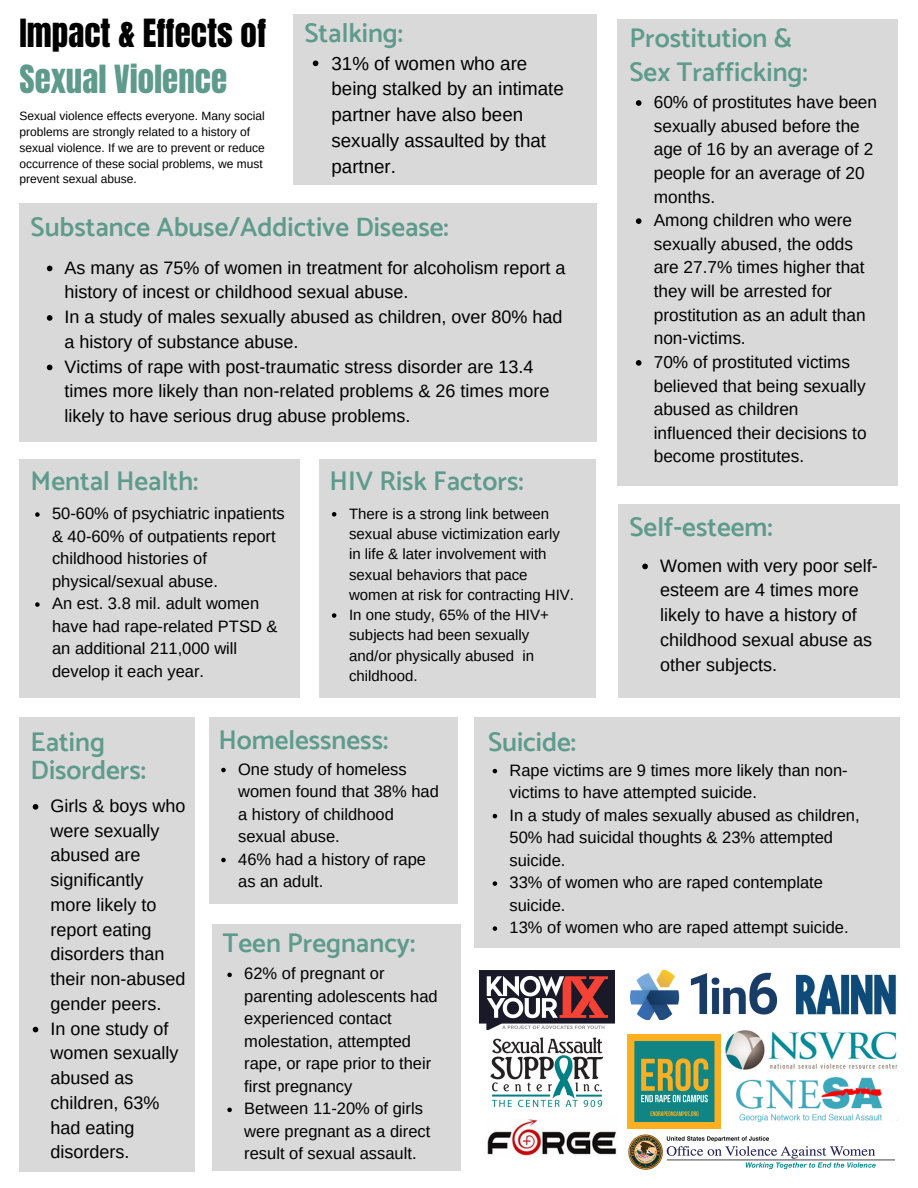
<style>
.page{position:relative;width:918px;height:1188px;background:#fff}
.page>*{position:absolute;margin:0;border:0;box-sizing:border-box;transform-origin:0 0}
.t1{font:33px "Anton";color:#000}
.t2{font:33px "Anton";color:#5e9b8c}
.t3{font:600 27px/33.8px "Catamaran";color:#5e9b8c}
.t4{font:18.75px/25.8px "Arimo";color:#000}
.t5{font:18px/24.8px "Arimo";color:#000}
.t6{font:17.25px/23.7px "Arimo";color:#000}
.t7{font:16.5px/22.5px "Arimo";color:#000}
.t8{font:15px/20.2px "Arimo";color:#000}
.t9{font:12px/15.8px "Arimo";color:#000}
</style>
<div class="page">
<div style="left:19px;top:203px;width:578px;height:238px;background:#d9d9d9"></div>
<div style="left:618px;top:19px;width:280px;height:467px;background:#d9d9d9"></div>
<div style="left:19px;top:459px;width:281px;height:239px;background:#d9d9d9"></div>
<div style="left:319px;top:459px;width:277px;height:239px;background:#d9d9d9"></div>
<div style="left:475px;top:718px;width:425px;height:230px;background:#d9d9d9"></div>
<div style="left:19px;top:718px;width:176px;height:454px;background:#d9d9d9"></div>
<div style="left:618px;top:504px;width:281px;height:193px;background:#d9d9d9"></div>
<div style="left:212px;top:925px;width:249px;height:246px;background:#d9d9d9"></div>
<div style="left:209px;top:718px;width:248px;height:186px;background:#d9d9d9"></div>
<svg style="left:47px;top:266px;width:5px;height:5px"></svg>
<svg style="left:47px;top:315px;width:5px;height:6px"></svg>
<svg style="left:47px;top:365px;width:5px;height:5px"></svg>
<svg style="left:493px;top:769px;width:4px;height:4px"></svg>
<svg style="left:493px;top:814px;width:4px;height:4px"></svg>
<svg style="left:493px;top:881px;width:4px;height:5px"></svg>
<svg style="left:493px;top:926px;width:4px;height:5px"></svg>
<svg style="left:227px;top:973px;width:5px;height:4px"></svg>
<svg style="left:227px;top:1108px;width:5px;height:4px"></svg>
<svg style="left:642px;top:564px;width:6px;height:5px"></svg>
<svg style="left:33px;top:804px;width:5px;height:6px"></svg>
<svg style="left:33px;top:1027px;width:5px;height:5px"></svg>
<svg style="left:35px;top:512px;width:5px;height:5px"></svg>
<svg style="left:35px;top:602px;width:5px;height:5px"></svg>
<svg style="left:332px;top:512px;width:4px;height:5px"></svg>
<svg style="left:332px;top:613px;width:4px;height:5px"></svg>
<div style="left:293px;top:14px;width:304px;height:171px;background:#d9d9d9"></div>
<svg style="left:221px;top:768px;width:5px;height:4px"></svg>
<svg style="left:221px;top:858px;width:5px;height:4px"></svg>
<svg style="left:636px;top:100px;width:6px;height:6px"></svg>
<svg style="left:636px;top:218px;width:6px;height:6px"></svg>
<svg style="left:636px;top:360px;width:6px;height:6px"></svg>
<svg style="left:313px;top:61px;width:5px;height:5px"></svg>
<img style="left:795px;top:974px;width:101px;height:41px">
<img style="left:725px;top:1030px;width:173px;height:40px">
<img style="left:630px;top:970px;width:146px;height:50px">
<img style="left:737px;top:1077px;width:161px;height:44px">
<img style="left:628px;top:1035px;width:93px;height:93px">
<img style="left:480px;top:970px;width:135px;height:60px">
<img style="left:487px;top:1119px;width:130px;height:38px">
<img style="left:628px;top:1134px;width:267px;height:36px">
<img style="left:490px;top:1037px;width:114px;height:71px">
<h1 class="t1" style="left:19px;top:10px;width:248px">Impact &amp; Effects of</h1>
<h1 class="t2" style="left:19px;top:56px;width:209px">Sexual Violence</h1>
<p class="t9" style="left:19px;top:108px;width:247px">Sexual violence effects everyone. Many social problems are strongly related to a history of sexual violence. If we are to prevent or reduce occurrence of these social problems, we must prevent sexual abuse.</p>
<h2 class="t3" style="left:304px;top:16px;width:100px">Stalking:</h2>
<p class="t4" style="left:332px;top:50px;width:234px">31% of women who are being stalked by an intimate partner have also been sexually assaulted by that partner.</p>
<h2 class="t3" style="left:31px;top:210px;width:420px">Substance Abuse/Addictive Disease:</h2>
<p class="t5" style="left:65px;top:255px;width:502px">As many as 75% of women in treatment for alcoholism report a history of incest or childhood sexual abuse.<br>In a study of males sexually abused as children, over 80% had a history of substance abuse.<br>Victims of rape with post-traumatic stress disorder are 13.4 times more likely than non-related problems &amp; 26 times more likely to have serious drug abuse problems.</p>
<h2 class="t3" style="left:31px;top:463px;width:169px">Mental Health:</h2>
<p class="t7" style="left:52px;top:502px;width:234px">50-60% of psychiatric inpatients &amp; 40-60% of outpatients report childhood histories of physical/sexual abuse.<br>An est. 3.8 mil. adult women have had rape-related PTSD &amp; an additional 211,000 will develop it each year.</p>
<h2 class="t3" style="left:330px;top:463px;width:195px">HIV Risk Factors:</h2>
<p class="t8" style="left:349px;top:503px;width:226px">There is a strong link between sexual abuse victimization early in life &amp; later involvement with sexual behaviors that pace women at risk for contracting HIV.<br>In one study, 65% of the HIV+ subjects had been sexually and/or physically abused in childhood.</p>
<h2 class="t3" style="left:630px;top:21px;width:180px">Prostitution &amp;<br>Sex Trafficking:</h2>
<p class="t6" style="left:654px;top:90px;width:225px">60% of prostitutes have been sexually abused before the age of 16 by an average of 2 people for an average of 20 months.<br>Among children who were sexually abused, the odds are 27.7% times higher that they will be arrested for prostitution as an adult than non-victims.<br>70% of prostituted victims believed that being sexually abused as children influenced their decisions to become prostitutes.</p>
<h2 class="t3" style="left:630px;top:510px;width:145px">Self-esteem:</h2>
<p class="t5" style="left:660px;top:553px;width:219px">Women with very poor self&shy;esteem are 4 times more likely to have a history of childhood sexual abuse as other subjects.</p>
<h2 class="t3" style="left:31px;top:727px;width:117px;line-height:28.2px">Eating<br>Disorders:</h2>
<p class="t5" style="left:50px;top:793px;width:137px">Girls &amp; boys who were sexually abused are significantly more likely to report eating disorders than their non-abused gender peers.<br>In one study of women sexually abused as children, 63% had eating disorders.</p>
<h2 class="t3" style="left:218px;top:723px;width:171px">Homelessness:</h2>
<p class="t7" style="left:238px;top:758px;width:202px">One study of homeless women found that 38% had a history of childhood sexual abuse.<br>46% had a history of rape as an adult.</p>
<h2 class="t3" style="left:223px;top:926px;width:194px">Teen Pregnancy:</h2>
<p class="t7" style="left:244px;top:962px;width:195px">62% of pregnant or parenting adolescents had experienced contact molestation, attempted rape, or rape prior to their first pregnancy<br>Between 11-20% of girls were pregnant as a direct result of sexual assault.</p>
<h2 class="t3" style="left:488px;top:725px;width:89px">Suicide:</h2>
<p class="t7" style="left:510px;top:759px;width:352px">Rape victims are 9 times more likely than non&shy;victims to have attempted suicide.<br>In a study of males sexually abused as children, 50% had suicidal thoughts &amp; 23% attempted suicide.<br>33% of women who are raped contemplate suicide.<br>13% of women who are raped attempt suicide.</p>
</div>
